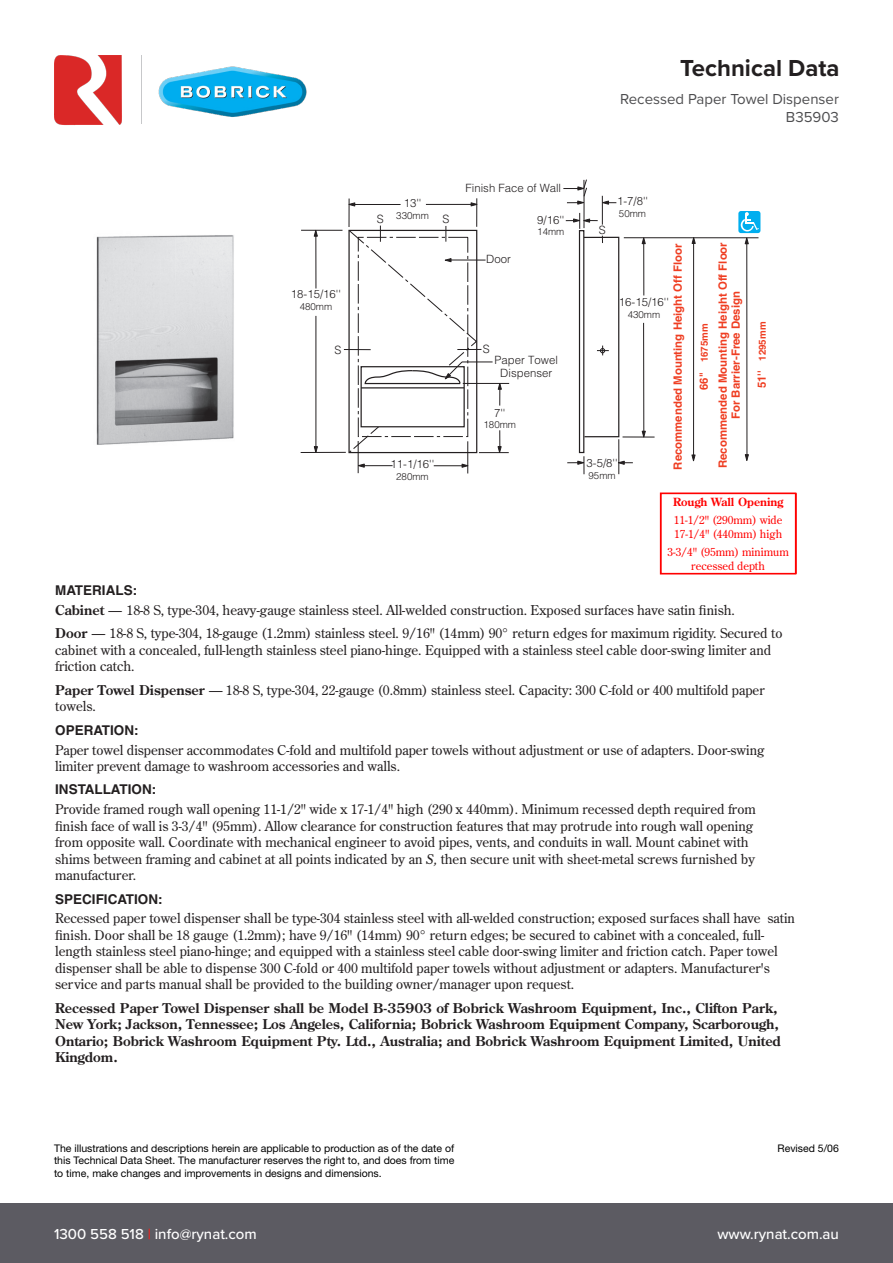
<style>
.page{position:relative;width:893px;height:1263px;background:#fff}
.page>*{position:absolute;margin:0;border:0;box-sizing:border-box;transform-origin:0 0}
.t1{font:700 45px "Helvetica";color:#231f20}
.t2{font:700 24px "Proxima Nova";color:#231f20}
.t3{font:500 15px "Proxima Nova";color:#fff}
.t4{font:15px "Proxima Nova";color:#4d4d4f}
.t5{font:13.5px/16.5px "Century Old Style";color:#231f20}
.t6{font:700 13.5px/16.5px "Century Old Style";color:#231f20}
.t7{font:300 11.4px/13px "Helvetica";color:#231f20;text-align:center}
.t8{font:700 11.4px/13px "Helvetica";color:#ef3e22;text-align:center}
.t9{font:11.25px/17.7px "Century Old Style";color:#f00}
.t10{font:10.5px/12.6px "Helvetica Neue LT Std";color:#000;text-align:justify}
.t11{font:300 9.75px "Helvetica";color:#231f20}
.t12{font:700 9.75px "Helvetica";color:#ef3e22}
.s1{font-size:11.4px}
.s2{font-weight:700}
.s3{font-family:"Helvetica";font-weight:700}
.s4{font-style:italic}
.s5{font-weight:700;color:#da2926}
</style>
<div class="page">
<div style="left:0;top:1203px;width:893px;height:60px;background:#5c5b62"></div>
<img style="left:54px;top:55px;width:68px;height:70px">
<img style="left:158px;top:66px;width:149px;height:51px">
<hr style="left:141px;top:55px;width:1px;height:69px;background:#c7c8ca">
<img style="left:96px;top:235px;width:138px;height:210px">
<div style="left:579px;top:230px;width:5px;height:223px;border:1px solid #231f20"></div>
<hr style="left:301px;top:230px;width:41px;height:1px;background:#231f20">
<hr style="left:301px;top:452px;width:45px;height:1px;background:#231f20">
<hr style="left:316px;top:234px;width:1px;height:54px;background:#231f20">
<svg style="left:314px;top:230px;width:4px;height:6px"></svg>
<hr style="left:316px;top:316px;width:1px;height:132px;background:#231f20">
<svg style="left:314px;top:446px;width:4px;height:7px"></svg>
<hr style="left:463px;top:383px;width:46px;height:1px;background:#231f20">
<hr style="left:479px;top:452px;width:30px;height:1px;background:#231f20">
<svg style="left:498px;top:383px;width:4px;height:23px"></svg>
<svg style="left:498px;top:430px;width:3px;height:23px"></svg>
<hr style="left:467px;top:441px;width:1px;height:32px;background:#231f20">
<hr style="left:358px;top:441px;width:1px;height:32px;background:#231f20">
<hr style="left:434px;top:465px;width:30px;height:1px;background:#231f20">
<svg style="left:462px;top:464px;width:7px;height:3px"></svg>
<hr style="left:362px;top:465px;width:31px;height:1px;background:#231f20">
<svg style="left:358px;top:464px;width:6px;height:3px"></svg>
<hr style="left:624px;top:237px;width:134px;height:1px;background:#231f20">
<hr style="left:643px;top:242px;width:1px;height:53px;background:#231f20">
<svg style="left:642px;top:237px;width:3px;height:7px"></svg>
<hr style="left:643px;top:323px;width:1px;height:109px;background:#231f20">
<svg style="left:642px;top:431px;width:4px;height:6px"></svg>
<hr style="left:622px;top:437px;width:33px;height:1px;background:#231f20">
<svg style="left:745px;top:237px;width:3px;height:7px"></svg>
<hr style="left:746px;top:242px;width:1px;height:214px;background:#231f20">
<svg style="left:745px;top:454px;width:4px;height:7px"></svg>
<svg style="left:692px;top:237px;width:3px;height:7px"></svg>
<hr style="left:693px;top:243px;width:1px;height:213px;background:#231f20">
<svg style="left:692px;top:455px;width:3px;height:7px"></svg>
<svg style="left:563px;top:179px;width:53px;height:50px"></svg>
<svg style="left:567px;top:235px;width:66px;height:239px"></svg>
<hr style="left:449px;top:260px;width:37px;height:1px;background:#231f20">
<svg style="left:344px;top:198px;width:137px;height:256px"></svg>
<hr style="left:462px;top:362px;width:31px;height:1px;background:#231f20">
<div style="left:660px;top:492px;width:136px;height:82px;border:2px solid #f00"></div>
<svg style="left:738px;top:211px;width:22px;height:22px"></svg>
<svg style="left:741px;top:212px;width:18px;height:19px"></svg>
<p class="t7" style="left:291px;top:287px;width:51px">18-15/16''</p>
<p class="t11" style="left:300px;top:300px;width:34px">480mm</p>
<p class="t7" style="left:335px;top:343px;width:8px">S</p>
<p class="t1" style="left:625px;top:41px;width:174px">B-35903</p>
<p class="t2" style="left:680px;top:50px;width:161px">Technical Data</p>
<p class="t4" style="left:620px;top:88px;width:220px">Recessed Paper Towel Dispenser</p>
<p class="t4" style="left:786px;top:106px;width:55px">B35903</p>
<p class="t7" style="left:466px;top:181px;width:97px">Finish Face of Wall</p>
<p class="t7" style="left:404px;top:196px;width:19px">13''</p>
<p class="t11" style="left:396px;top:209px;width:34px">330mm</p>
<p class="t7" style="left:377px;top:212px;width:8px">S</p>
<p class="t7" style="left:442px;top:212px;width:8px">S</p>
<p class="t7" style="left:537px;top:213px;width:29px">9/16''</p>
<p class="t11" style="left:537px;top:225px;width:29px">14mm</p>
<p class="t7" style="left:599px;top:223px;width:8px">S</p>
<p class="t7" style="left:617px;top:194px;width:33px">1-7/8''</p>
<p class="t11" style="left:619px;top:207px;width:29px">50mm</p>
<p class="t7" style="left:391px;top:457px;width:45px">11-1/16''</p>
<p class="t11" style="left:396px;top:470px;width:34px">280mm</p>
<p class="t7" style="left:486px;top:252px;width:26px">Door</p>
<p class="t7" style="left:483px;top:342px;width:8px">S</p>
<p class="t7" style="left:495px;top:353px;width:65px">Paper Towel<br>Dispenser</p>
<p class="t7" style="left:494px;top:406px;width:13px">7''</p>
<p class="t11" style="left:483px;top:418px;width:34px">180mm</p>
<p class="t8" style="left:671px;top:470px;width:227px;rotate:-90deg">RECOMMENDED MOUNTING HEIGHT OFF FLOOR</p>
<p class="t7" style="left:619px;top:295px;width:51px">16-15/16''</p>
<p class="t11" style="left:628px;top:308px;width:34px">430mm</p>
<p class="t7" style="left:586px;top:456px;width:33px">3-5/8''</p>
<p class="t11" style="left:588px;top:469px;width:29px">95mm</p>
<p class="t12" style="left:698px;top:390px;width:68px;rotate:-90deg"><span class="s1">66''</span> 1675MM</p>
<p class="t8" style="left:716px;top:468px;width:227px;rotate:-90deg">RECOMMENDED MOUNTING HEIGHT OFF FLOOR<br>FOR BARRIER-FREE DESIGN</p>
<p class="t12" style="left:757px;top:388px;width:68px;rotate:-90deg"><span class="s1">51''</span> 1295MM</p>
<p class="t9" style="left:673px;top:493px;width:112px"><span class="s2">Rough Wall Opening<br></span>11-1/2" (290mm) wide</p>
<p class="t9" style="left:667px;top:525px;width:123px;text-align:center">17-1/4" (440mm) high<br>3-3/4" (95mm) minimum</p>
<p class="t9" style="left:691px;top:557px;width:75px">recessed depth</p>
<p class="t5" style="left:55px;top:580px;width:681px;line-height:19.8px"><span class="s3">MATERIALS:<br></span><span class="s2">Cabinet</span> — 18-8 S, type-304, heavy-gauge stainless steel. All-welded construction. Exposed surfaces have satin finish.</p>
<p class="t5" style="left:55px;top:625px;width:729px"><span class="s2">Door</span> — 18-8 S, type-304, 18-gauge (1.2mm) stainless steel. 9/16" (14mm) 90° return edges for maximum rigidity. Secured to cabinet with a concealed, full-length stainless steel piano-hinge. Equipped with a stainless steel cable door-swing limiter and friction catch.</p>
<p class="t5" style="left:55px;top:681px;width:711px"><span class="s2">Paper Towel Dispenser</span> — 18-8 S, type-304, 22-gauge (0.8mm) stainless steel. Capacity: 300 C-fold or 400 multifold paper towels.</p>
<p class="t5" style="left:55px;top:719px;width:711px;line-height:19.8px"><span class="s3">OPERATION:<br></span>Paper towel dispenser accommodates C-fold and multifold paper towels without adjustment or use of adapters. Door-swing</p>
<p class="t5" style="left:55px;top:754px;width:346px;line-height:23.4px">limiter prevent damage to washroom accessories and walls.<br><span class="s3">INSTALLATION:</span></p>
<p class="t5" style="left:55px;top:801px;width:702px">Provide framed rough wall opening 11-1/2" wide x 17-1/4" high (290 x 440mm). Minimum recessed depth required from finish face of wall is 3-3/4" (95mm). Allow clearance for construction features that may protrude into rough wall opening from opposite wall. Coordinate with mechanical engineer to avoid pipes, vents, and conduits in wall. Mount cabinet with shims between framing and cabinet at all points indicated by an <span class="s4">S,</span> then secure unit with sheet-metal screws furnished by manufacturer.</p>
<p class="t5" style="left:55px;top:888px;width:741px;line-height:19.8px"><span class="s3">SPECIFICATION:<br></span>Recessed paper towel dispenser shall be type-304 stainless steel with all-welded construction; exposed surfaces shall have satin</p>
<p class="t5" style="left:55px;top:926px;width:724px">finish. Door shall be 18 gauge (1.2mm); have 9/16" (14mm) 90° return edges; be secured to cabinet with a concealed, full&shy;length stainless steel piano-hinge; and equipped with a stainless steel cable door-swing limiter and friction catch. Paper towel dispenser shall be able to dispense 300 C-fold or 400 multifold paper towels without adjustment or adapters. Manufacturer's service and parts manual shall be provided to the building owner/manager upon request.</p>
<p class="t6" style="left:55px;top:999px;width:727px">Recessed Paper Towel Dispenser shall be Model B-35903 of Bobrick Washroom Equipment, Inc., Clifton Park, New York; Jackson, Tennessee; Los Angeles, California; Bobrick Washroom Equipment Company, Scarborough, Ontario; Bobrick Washroom Equipment Pty. Ltd., Australia; and Bobrick Washroom Equipment Limited, United Kingdom.</p>
<p class="t10" style="left:54px;top:1141px;width:402px">The illustrations and descriptions herein are applicable to production as of the date of this Technical Data Sheet. The manufacturer reserves the right to, and does from time to time, make changes and improvements in designs and dimensions.</p>
<p class="t10" style="left:777px;top:1141px;width:63px">Revised 5/06</p>
<p class="t3" style="left:54px;top:1223px;width:204px">1300 558 518 <span class="s5">|</span> info@rynat.com</p>
<p class="t3" style="left:717px;top:1223px;width:123px">www.rynat.com.au</p>
</div>
